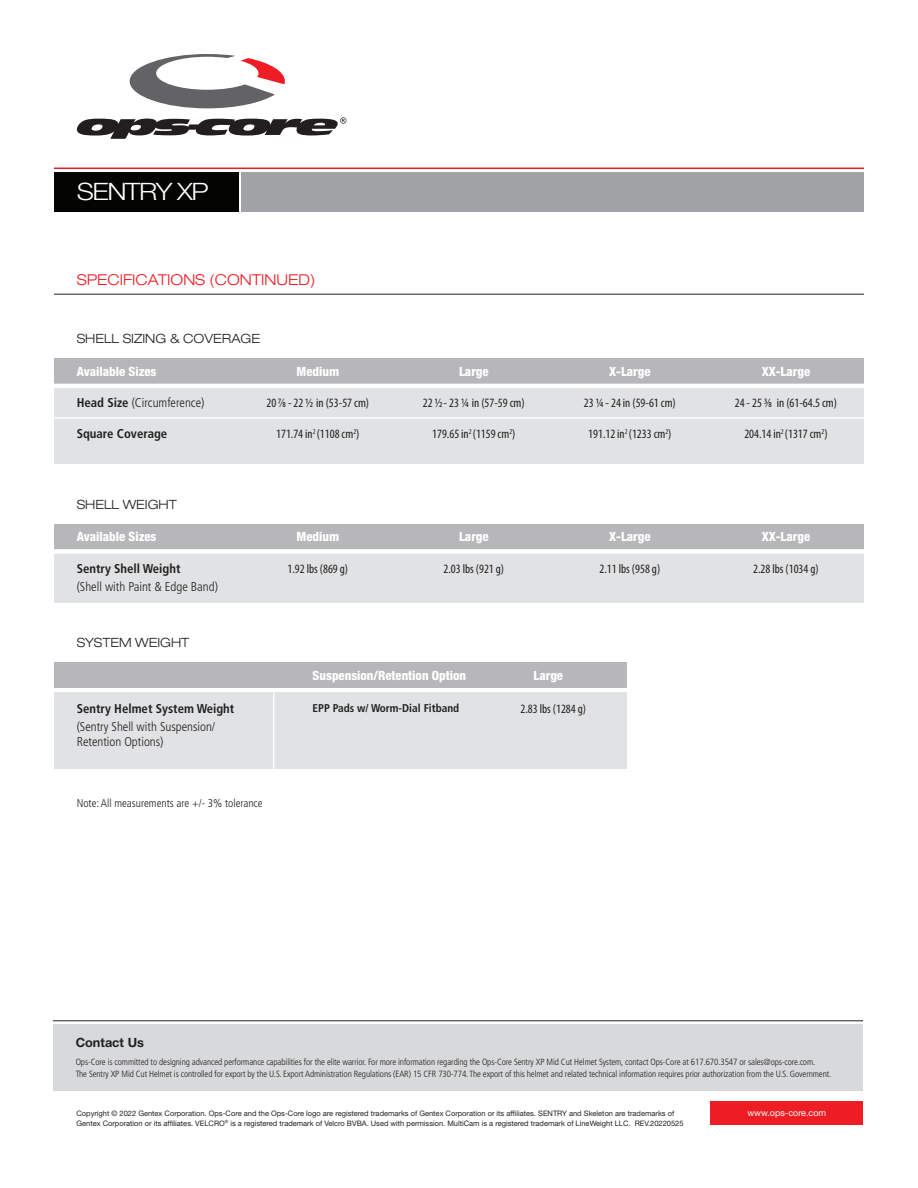
<style>
.page{position:relative;width:918px;height:1188px;background:#fff}
.page>*{position:absolute;margin:0;border:0;box-sizing:border-box;transform-origin:0 0}
.t1{font:300 24px "Helvetica Neue LT Std";letter-spacing:-.05em;color:#fff;scale:1.14 1}
.t2{font:300 expanded 15px "Helvetica Neue LT Std";color:#ee1d23}
.Charts{font:condensed 12.75px "Myriad Pro";color:#231f20}
.Charts-2{font:300 condensed 12.75px/18px "Frutiger LT Std";color:#231f20}
.Charts-3{font:800 condensed 12.75px "Helvetica Neue LT Std";color:#fff}
.Protection_Sub_Secti{font:condensed 12.75px "Myriad Pro";color:#231f20}
.t3{font:300 expanded 12.75px "Helvetica Neue LT Std";color:#231f20}
.Charts-4{font:700 condensed 12.75px "Frutiger LT Std";color:#231f20}
.Contact_Us_Copy{font:700 12.75px "Helvetica Neue LT Std";color:#231f20}
.Protection_Sub_Secti-2{font:300 condensed 11.25px "Frutiger LT Std";color:#231f20}
.t4{font:700 condensed 11.25px "Frutiger LT Std";color:#231f20}
.Contact_Us_Copy-2{font:300 condensed 9px/12px "Frutiger LT Std";letter-spacing:-.01em;color:#231f20}
.t5{font:9px "Helvetica Neue LT Std";color:#fff}
.t6{font:7.5px/9.8px "Helvetica Neue LT Std";color:#231f20}
.s1{font-weight:700}
</style>
<div class="page">
<svg style="left:130px;top:54px;width:155px;height:54px"></svg>
<svg style="left:77px;top:117px;width:269px;height:22px"></svg>
<hr style="left:54px;top:168px;width:810px;height:1px;background:#e51a23">
<div style="left:54px;top:172px;width:184px;height:39px;background:#040503"></div>
<div style="left:241px;top:172px;width:623px;height:39px;background:#a1a3a6"></div>
<div style="left:54px;top:359px;width:810px;height:25px;background:#b7b7ba"></div>
<div style="left:54px;top:524px;width:810px;height:25px;background:#b7b7ba"></div>
<div style="left:54px;top:663px;width:572px;height:25px;background:#b7b7ba"></div>
<div style="left:54px;top:388px;width:810px;height:76px;background:#e1e2e3"></div>
<div style="left:54px;top:553px;width:810px;height:50px;background:#e1e2e3"></div>
<div style="left:54px;top:692px;width:572px;height:77px;background:#e1e2e3"></div>
<div style="left:54px;top:549px;width:810px;height:5px;background:#fff"></div>
<hr style="left:54px;top:417px;width:810px;height:2px;background:#fff">
<hr style="left:54px;top:294px;width:810px;height:1px;background:#231f20">
<hr style="left:273px;top:692px;width:2px;height:77px;background:#fff">
<div style="left:53px;top:1024px;width:810px;height:67px;background:#d8d9da"></div>
<div style="left:711px;top:1101px;width:152px;height:24px;background:#ee1d23"></div>
<hr style="left:53px;top:1020px;width:810px;height:1px;background:#231f20">
<p class="t1" style="left:77px;top:177px;width:117px">SENTRY XP</p>
<p class="t2" style="left:77px;top:271px;width:240px">SPECIFICATIONS (CONTINUED)</p>
<p class="t3" style="left:77px;top:331px;width:185px">SHELL SIZING &amp; COVERAGE</p>
<p class="Charts-3" style="left:77px;top:363px;width:81px">Available Sizes</p>
<p class="Charts-3" style="left:296px;top:363px;width:44px">Medium</p>
<p class="Charts-3" style="left:459px;top:363px;width:31px">Large</p>
<p class="Charts-3" style="left:609px;top:363px;width:43px">X-Large</p>
<p class="Charts-2" style="left:77px;top:394px;width:129px"><span class="s1">Head Size</span> (Circumference)</p>
<p class="Charts" style="left:266px;top:396px;width:104px">20 7/8 - 22 1/2 in (53-57 cm)</p>
<p class="Protection_Sub_Secti" style="left:423px;top:396px;width:103px">22 1/2 - 23 1/4 in (57-59 cm)</p>
<p class="Protection_Sub_Secti" style="left:584px;top:396px;width:93px">23 1/4 - 24 in (59-61 cm)</p>
<p class="Charts-4" style="left:77px;top:426px;width:92px">Square Coverage</p>
<p class="Charts" style="left:276px;top:426px;width:85px">171.74 in<sup>2</sup> (1108 cm<sup>2</sup>)</p>
<p class="Charts" style="left:432px;top:426px;width:85px">179.65 in<sup>2</sup> (1159 cm<sup>2</sup>)</p>
<p class="Charts" style="left:588px;top:426px;width:85px">191.12 in<sup>2</sup> (1233 cm<sup>2</sup>)</p>
<p class="t3" style="left:77px;top:497px;width:102px">SHELL WEIGHT</p>
<p class="Charts-3" style="left:77px;top:529px;width:81px">Available Sizes</p>
<p class="Charts-2" style="left:77px;top:560px;width:143px"><span class="s1">Sentry Shell Weight<br></span>(Shell with Paint &amp; Edge Band)</p>
<p class="t3" style="left:77px;top:635px;width:114px">SYSTEM WEIGHT</p>
<p class="Charts-3" style="left:296px;top:529px;width:44px">Medium</p>
<p class="Charts" style="left:287px;top:561px;width:62px">1.92 lbs (869 g)</p>
<p class="Charts-3" style="left:459px;top:529px;width:31px">Large</p>
<p class="Charts" style="left:444px;top:561px;width:62px">2.03 lbs (921 g)</p>
<p class="Charts-3" style="left:609px;top:529px;width:43px">X-Large</p>
<p class="Charts" style="left:600px;top:561px;width:62px">2.11 lbs (958 g)</p>
<p class="Charts-3" style="left:313px;top:667px;width:155px">Suspension/Retention Option</p>
<p class="Charts-3" style="left:534px;top:667px;width:31px">Large</p>
<p class="Charts-2" style="left:77px;top:700px;width:159px"><span class="s1">Sentry Helmet System Weight </span>(Sentry Shell with Suspension/</p>
<p class="Charts-2" style="left:77px;top:733px;width:88px">Retention Options)</p>
<p class="Protection_Sub_Secti-2" style="left:77px;top:797px;width:187px">Note: All measurements are +/- 3% tolerance</p>
<p class="t4" style="left:313px;top:702px;width:148px">EPP Pads w/ Worm-Dial Fitband</p>
<p class="Protection_Sub_Secti" style="left:521px;top:702px;width:67px">2.83 lbs (1284 g)</p>
<p class="Charts-3" style="left:762px;top:363px;width:50px">XX-Large</p>
<p class="Protection_Sub_Secti" style="left:735px;top:396px;width:104px">24 - 25 3/8 in (61-64.5 cm)</p>
<p class="Charts" style="left:744px;top:426px;width:85px">204.14 in<sup>2</sup> (1317 cm<sup>2</sup>)</p>
<p class="Charts-3" style="left:762px;top:529px;width:50px">XX-Large</p>
<p class="Charts" style="left:753px;top:561px;width:67px">2.28 lbs (1034 g)</p>
<p class="Contact_Us_Copy" style="left:76px;top:1034px;width:70px">Contact Us</p>
<p class="Contact_Us_Copy-2" style="left:76px;top:1057px;width:757px">Ops-Core is committed to designing advanced performance capabilities for the elite warrior. For more information regarding the Ops-Core Sentry XP Mid Cut Helmet System, contact Ops-Core at 617.670.3547 or sales@ops-core.com.<br>The Sentry XP Mid Cut Helmet is controlled for export by the U.S. Export Administration Regulations (EAR) 15 CFR 730-774. The export of this helmet and related technical information requires prior authorization from the U.S. Government.</p>
<p class="t6" style="left:77px;top:1108px;width:609px">Copyright © 2022 Gentex Corporation. Ops-Core and the Ops-Core logo are registered trademarks of Gentex Corporation or its affiliates. SENTRY and Skeleton are trademarks of<br>Gentex Corporation or its affiliates. VELCRO<sup>®</sup> is a registered trademark of Velcro BVBA. Used with permission. MultiCam is a registered trademark of LineWeight LLC. REV.20220525</p>
<p class="t5" style="left:747px;top:1108px;width:80px">www.ops-core.com</p>
</div>
